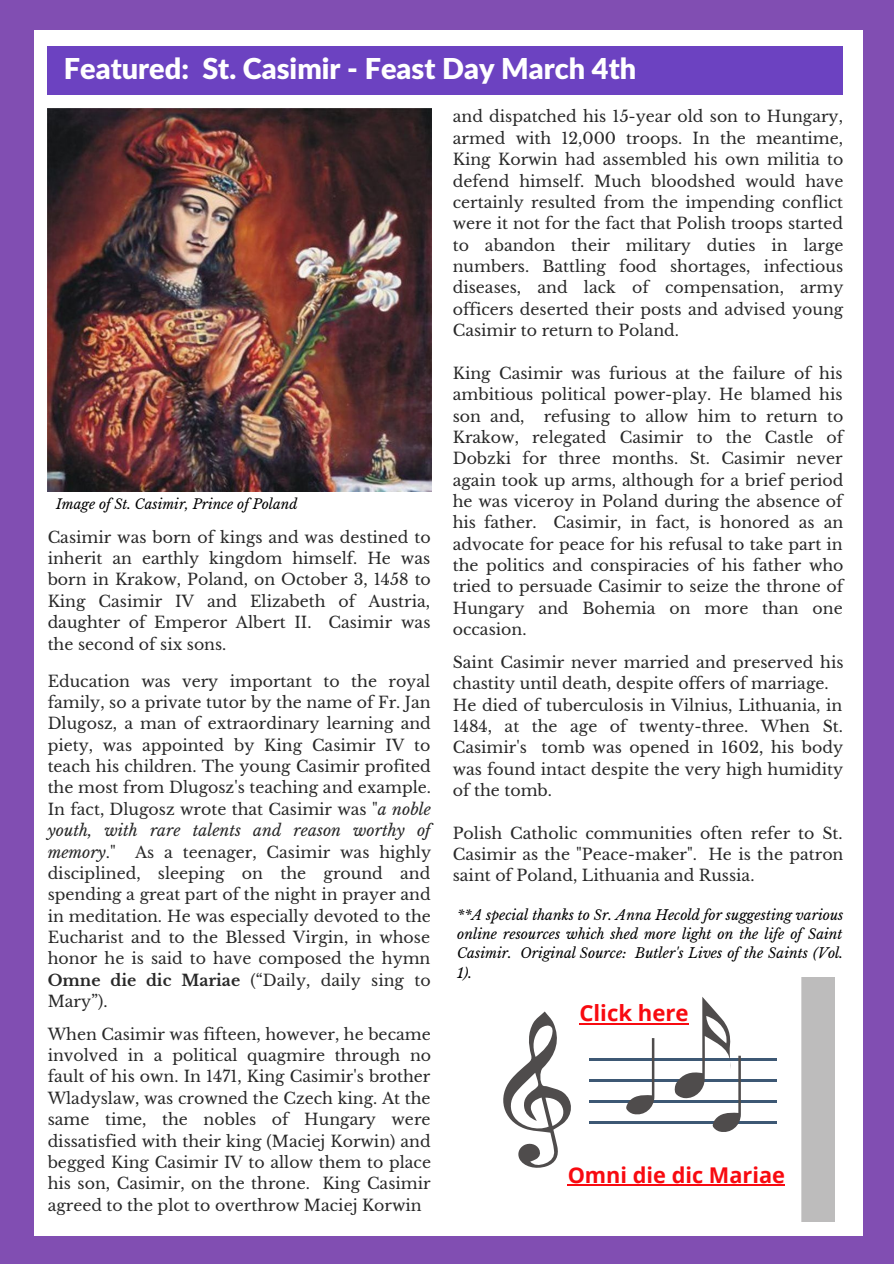
<style>
.page{position:relative;width:894px;height:1264px;background:#fff}
.page>*{position:absolute;margin:0;border:0;box-sizing:border-box;transform-origin:0 0}
.t1{font:900 28.8px "Lato Latin";color:#fff}
.t2{font:700 22.2px "Open Sans";color:#f80a10}
.t3{font:700 21.75px "Open Sans";color:#f80a10}
.t4{font:15.75px/21.3px "Libre Baskerville";color:#282828;text-align:justify}
.t5{font:italic 13.8px/19.2px "Libre Baskerville";color:#000;text-align:justify}
.t6{font:italic 13.65px "Libre Baskerville";color:#000}
.s1{font-style:italic}
.s2{font-weight:700}
</style>
<div class="page">
<div style="left:0;top:0;width:893px;height:1263px;background:#814eb2"></div>
<div style="left:34px;top:30px;width:828px;height:1205px;background:#fff"></div>
<div style="left:48px;top:47px;width:795px;height:47px;background:#6c42c1"></div>
<img style="left:48px;top:108px;width:383px;height:383px">
<div style="left:520px;top:977px;width:314px;height:244px;background:#bdbcbc"></div>
<div style="left:520px;top:977px;width:281px;height:244px;background:#fff"></div>
<hr style="left:588px;top:1058px;width:188px;height:2px;background:#3d5874">
<hr style="left:588px;top:1079px;width:188px;height:2px;background:#3d5874">
<hr style="left:588px;top:1100px;width:188px;height:3px;background:#3d5874">
<hr style="left:588px;top:1121px;width:188px;height:3px;background:#3d5874">
<svg style="left:503px;top:1011px;width:70px;height:158px"></svg>
<svg style="left:625px;top:1038px;width:29px;height:78px;background:#c7c8ca"></svg>
<svg style="left:674px;top:996px;width:66px;height:138px;background:#cfcfd1"></svg>
<hr style="left:567px;top:1184px;width:217px;height:2px;background:#f80a10">
<hr style="left:579px;top:1022px;width:109px;height:2px;background:#f80a10">
<p class="t1" style="left:64px;top:56px;width:573px">Featured: St. Casimir - Feast Day March 4th</p>
<p class="t6" style="left:56px;top:495px;width:243px">Image of St. Casimir, Prince of Poland</p>
<p class="t4" style="left:48px;top:526px;width:384px">Casimir was born of kings and was destined to inherit an earthly kingdom himself. He was born in Krakow, Poland, on October 3, 1458 to King Casimir IV and Elizabeth of Austria, daughter of Emperor Albert II. Casimir was the second of six sons.</p>
<p class="t4" style="left:48px;top:670px;width:385px">Education was very important to the royal family, so a private tutor by the name of Fr. Jan Dlugosz, a man of extraordinary learning and piety, was appointed by King Casimir IV to teach his children. The young Casimir profited the most from Dlugosz's teaching and example.<br>In fact, Dlugosz wrote that Casimir was "<span class="s1">a noble youth, with rare talents and reason worthy of memory</span>." As a teenager, Casimir was highly disciplined, sleeping on the ground and spending a great part of the night in prayer and in meditation. He was especially devoted to the Eucharist and to the Blessed Virgin, in whose honor he is said to have composed the hymn <span class="s2">Omne die dic Mariae</span> (“Daily, daily sing to Mary”).</p>
<p class="t4" style="left:48px;top:1023px;width:385px">When Casimir was fifteen, however, he became involved in a political quagmire through no fault of his own. In 1471, King Casimir's brother Wladyslaw, was crowned the Czech king. At the same time, the nobles of Hungary were dissatisfied with their king (Maciej Korwin) and begged King Casimir IV to allow them to place his son, Casimir, on the throne. King Casimir agreed to the plot to overthrow Maciej Korwin</p>
<p class="t4" style="left:452px;top:106px;width:392px">and dispatched his 15-year old son to Hungary, armed with 12,000 troops. In the meantime, King Korwin had assembled his own militia to defend himself. Much bloodshed would have certainly resulted from the impending conflict were it not for the fact that Polish troops started to abandon their military duties in large numbers. Battling food shortages, infectious diseases, and lack of compensation, army officers deserted their posts and advised young Casimir to return to Poland.</p>
<p class="t4" style="left:452px;top:362px;width:392px">King Casimir was furious at the failure of his ambitious political power-play. He blamed his son and, refusing to allow him to return to Krakow, relegated Casimir to the Castle of Dobzki for three months. St. Casimir never again took up arms, although for a brief period he was viceroy in Poland during the absence of his father. Casimir, in fact, is honored as an advocate for peace for his refusal to take part in the politics and conspiracies of his father who tried to persuade Casimir to seize the throne of Hungary and Bohemia on more than one occasion.</p>
<p class="t4" style="left:452px;top:651px;width:392px">Saint Casimir never married and preserved his chastity until death, despite offers of marriage.</p>
<p class="t4" style="left:452px;top:694px;width:392px">He died of tuberculosis in Vilnius, Lithuania, in 1484, at the age of twenty-three. When St.<br>Casimir's tomb was opened in 1602, his body was found intact despite the very high humidity of the tomb.</p>
<p class="t4" style="left:452px;top:822px;width:392px">Polish Catholic communities often refer to St.<br>Casimir as the "Peace-maker". He is the patron saint of Poland, Lithuania and Russia.</p>
<p class="t5" style="left:457px;top:905px;width:387px">**A special thanks to Sr. Anna Hecold for suggesting various online resources which shed more light on the life of Saint Casimir. Original Source: Butler's Lives of the Saints (Vol.<br>1).</p>
<p class="t2" style="left:579px;top:997px;width:111px">Click here</p>
<p class="t3" style="left:567px;top:1159px;width:219px">Omni die dic Mariae</p>
</div>
